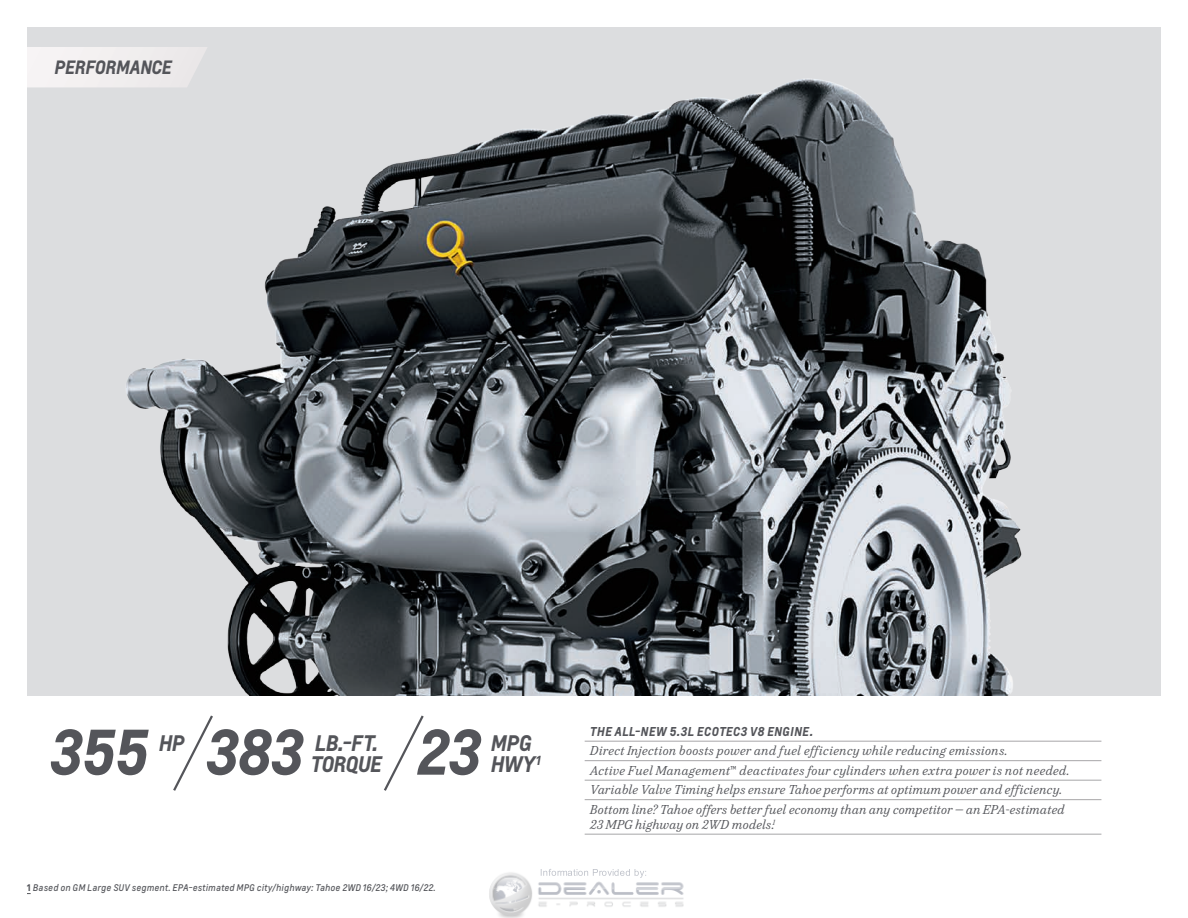
<style>
.page{position:relative;width:1188px;height:918px;background:#fff}
.page>*{position:absolute;margin:0;border:0;box-sizing:border-box;transform-origin:0 0}
.t1{font:italic 700 60px "Louis";letter-spacing:-.025em;color:#54555a}
.t2{font:italic 700 21px/21px "Louis";letter-spacing:-.03em;color:#54555a}
.t3{font:italic 700 18px "Louis";letter-spacing:-.02em;color:#54555a}
.t4{font:italic 700 12.3px "Louis";color:#54555a}
.t5{font:italic 12px/19.5px "Durant";letter-spacing:.03em;color:#54555a}
.t6{font:italic 700 12px "Louis";letter-spacing:.03em;color:#54555a}
.t7{font:italic 9px "Louis";letter-spacing:.03em;color:#54555a}
.s1{font-weight:700;font-style:normal}
.s2{font-family:"Louis";font-style:normal;font-stretch:condensed}
</style>
<div class="page">
<img style="left:27px;top:27px;width:1134px;height:668px">
<div style="left:27px;top:47px;width:181px;height:40px;background:#f1eeef"></div>
<svg style="left:384px;top:715px;width:40px;height:76px"></svg>
<svg style="left:173px;top:715px;width:40px;height:76px"></svg>
<hr style="left:585px;top:741px;width:516px;height:1px;background:#a7a6a8">
<hr style="left:585px;top:760px;width:516px;height:1px;background:#a7a6a8">
<hr style="left:585px;top:780px;width:516px;height:1px;background:#a7a6a8">
<hr style="left:585px;top:799px;width:516px;height:1px;background:#a7a6a8">
<hr style="left:585px;top:834px;width:516px;height:1px;background:#a7a6a8">
<img style="left:489px;top:833px;width:224px;height:85px">
<h3 class="t3" style="left:54px;top:55px;width:119px">PERFORMANCE</h3>
<h1 class="t1" style="left:49px;top:712px;width:101px">355</h1>
<h2 class="t2" style="left:158px;top:732px;width:27px">HP</h2>
<h1 class="t1" style="left:205px;top:712px;width:100px">383</h1>
<h2 class="t2" style="left:310px;top:732px;width:73px">LB.-FT.<br>TORQUE</h2>
<h1 class="t1" style="left:416px;top:712px;width:66px">23</h1>
<h2 class="t2" style="left:491px;top:732px;width:46px">MPG<br>HWY</h2>
<p class="t4" style="left:536px;top:752px;width:6px">1</p>
<p class="t7" style="left:27px;top:882px;width:410px"><span class="s1">1</span> Based on GM Large SUV segment. EPA-estimated MPG city/highway: Tahoe 2WD 16/23; 4WD 16/22.</p>
<p class="t6" style="left:590px;top:723px;width:224px">THE ALL-NEW 5.3L ECOTEC3 V8 ENGINE.</p>
<p class="t5" style="left:590px;top:741px;width:481px">Direct Injection boosts power and fuel efficiency while reducing emissions.<br>Active Fuel Management<span class="s2">™</span> deactivates four cylinders when extra power is not needed.<br>Variable Valve Timing helps ensure Tahoe performs at optimum power and efficiency.<br>Bottom line? Tahoe offers better fuel economy than any competitor — an EPA-estimated</p>
<p class="t5" style="left:590px;top:815px;width:187px">23 MPG highway on 2WD models.<sup>1</sup></p>
</div>
